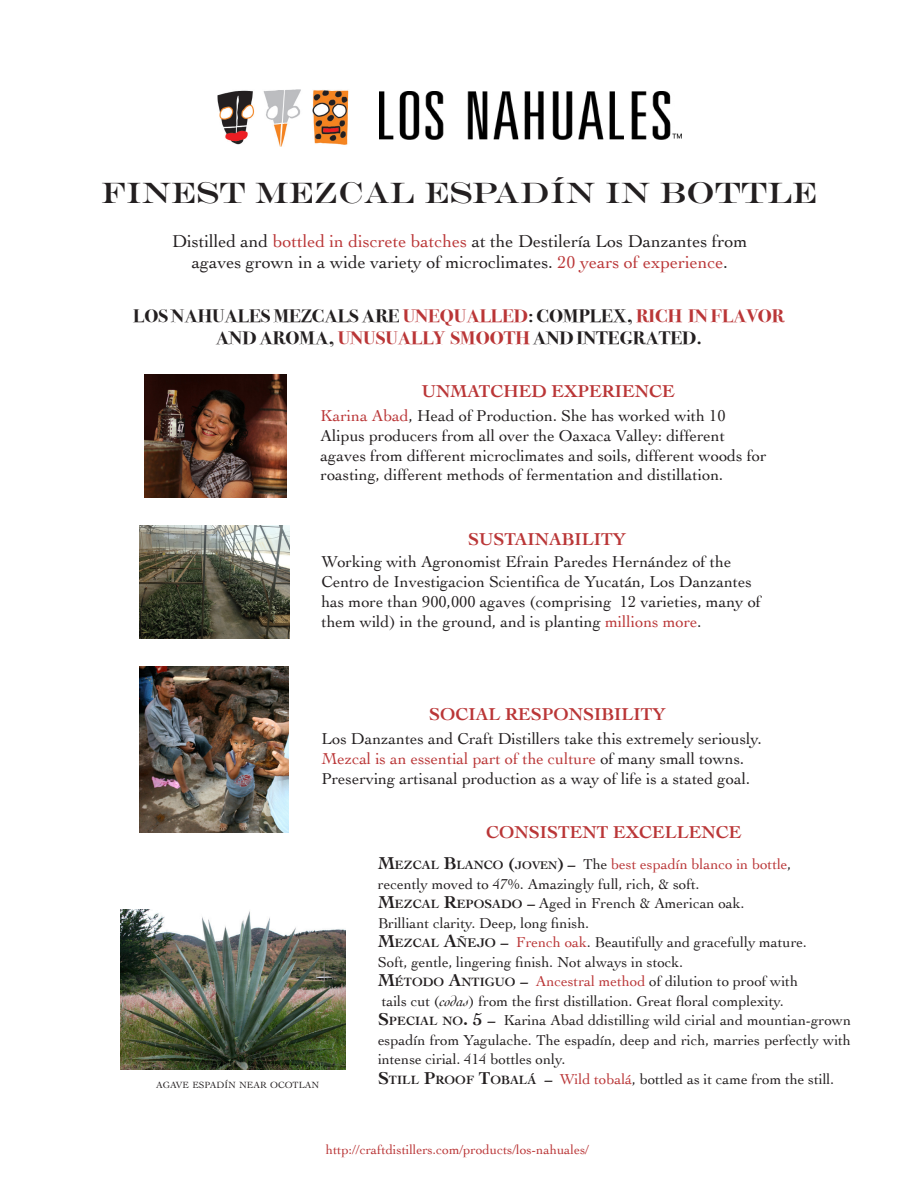
<style>
.page{position:relative;width:918px;height:1188px;background:#fff}
.page>*{position:absolute;margin:0;border:0;box-sizing:border-box;transform-origin:0 0}
.t1{font:30px "Engravers";color:#231f20}
.t2{font:18px/21.6px "Cochin";color:#231f20;text-align:center}
.t3{font:700 18px/21.6px "Bodoni Svty Two ITCTT";color:#231f20;text-align:center;scale:1.1 1}
.t4{font:700 18px "Cochin";color:#ba3637}
.t5{font:16.5px/19.8px "Cochin";color:#231f20}
.t6{font:15px/19.5px "Cochin";color:#231f20;text-align:justify}
.t7{font:15px "Cochin";color:#ba3637}
.t8{font:13.5px "Cochin";color:#ba3637}
.t9{font:9.45px "Cochin";color:#231f20}
.s1{color:#ba3637}
.s2{font-weight:700;font-size:18px;color:#231f20}
.s3{font-weight:700;font-size:12.6px;color:#231f20}
.s4{font-weight:700;font-size:16.5px;color:#231f20}
.s5{font-weight:700;font-size:11.55px;color:#231f20}
.s6{font-weight:700;color:#231f20}
.s7{color:#231f20}
.s8{font-weight:700;font-size:18px}
.s9{font-weight:700;font-size:12.6px}
.s10{font-weight:700}
.s11{font-weight:700;font-size:18.75px}
.s12{font-weight:700;font-size:13.2px}
.s13{font-style:italic}
</style>
<div class="page">
<img style="left:379px;top:91px;width:302px;height:49px">
<img style="left:217px;top:89px;width:132px;height:58px">
<img style="left:140px;top:526px;width:149px;height:112px">
<img style="left:140px;top:666px;width:149px;height:166px">
<img style="left:121px;top:910px;width:225px;height:159px">
<img style="left:144px;top:375px;width:142px;height:122px">
<p class="t1" style="left:101px;top:175px;width:717px">FINEST MEZCAL ESPADíN IN BOTTLE</p>
<p class="t2" style="left:172px;top:229px;width:577px">Distilled and <span class="s1">bottled in discrete batches</span> at the Destilería Los Danzantes from agaves grown in a wide variety of microclimates. <span class="s1">20 years of experience</span>.</p>
<p class="t3" style="left:133px;top:304px;width:594px">LOS NAHUALES MEZCALS ARE <span class="s1">UNEQUALLED</span>: COMPLEX, <span class="s1">RICH IN FLAVOR<br></span>AND AROMA, <span class="s1">UNUSUALLY SMOOTH</span> AND INTEGRATED.</p>
<p class="t4" style="left:422px;top:379px;width:255px">UNMATCHED EXPERIENCE</p>
<p class="t5" style="left:321px;top:405px;width:447px"><span class="s1">Karina Abad</span>, Head of Production. She has worked with 10<br>Alipus producers from all over the Oaxaca Valley: different agaves from different microclimates and soils, different woods for roasting, different methods of fermentation and distillation.</p>
<p class="t4" style="left:468px;top:527px;width:159px">SUSTAINABILITY</p>
<p class="t5" style="left:321px;top:551px;width:441px">Working with Agronomist Efrain Paredes Hernández of the Centro de Investigacion Scientifica de Yucatán, Los Danzantes has more than 900,000 agaves (comprising 12 varieties, many of them wild) in the ground, and is planting <span class="s1">millions more</span>.</p>
<p class="t4" style="left:429px;top:702px;width:238px">SOCIAL RESPONSIBILITY</p>
<p class="t5" style="left:321px;top:728px;width:442px">Los Danzantes and Craft Distillers take this extremely seriously.<br><span class="s1">Mezcal is an essential part of the culture</span> of many small towns.<br>Preserving artisanal production as a way of life is a stated goal.</p>
<p class="t9" style="left:156px;top:1078px;width:165px">AGAVE ESPADÍN NEAR OCOTLAN</p>
<p class="t4" style="left:486px;top:820px;width:257px">CONSISTENT EXCELLENCE</p>
<p class="t7" style="left:378px;top:854px;width:415px"><span class="s2">M</span><span class="s3">EZCAL</span> <span class="s2">B</span><span class="s3">LANCO</span> <span class="s4">(</span><span class="s5">JOVEN</span><span class="s4">)</span> <span class="s6">–</span> <span class="s7">The</span> best espadín blanco in bottle<span class="s7">,</span></p>
<p class="t6" style="left:378px;top:873px;width:323px">recently moved to 47%. Amazingly full, rich, &amp; soft.</p>
<p class="t6" style="left:378px;top:893px;width:368px"><span class="s8">M</span><span class="s9">EZCAL</span> <span class="s8">R</span><span class="s9">EPOSADO</span> <span class="s10">–</span> Aged in French &amp; American oak.</p>
<p class="t6" style="left:378px;top:912px;width:213px">Brilliant clarity. Deep, long finish.</p>
<p class="t6" style="left:378px;top:932px;width:430px"><span class="s8">M</span><span class="s9">EZCAL</span> <span class="s11">A</span><span class="s12">ÑEJO</span> <span class="s10">–</span> <span class="s1">French oak</span>. Beautifully and gracefully mature.</p>
<p class="t6" style="left:378px;top:951px;width:307px">Soft, gentle, lingering finish. Not always in stock.</p>
<p class="t6" style="left:378px;top:971px;width:422px"><span class="s8">M</span><span class="s9">ÉTODO</span> <span class="s8">A</span><span class="s9">NTIGUO</span> <span class="s10">–</span> <span class="s1">Ancestral method</span> of dilution to proof with</p>
<p class="t6" style="left:382px;top:990px;width:404px">tails cut (<span class="s13">codas</span>) from the first distillation. Great floral complexity.</p>
<p class="t6" style="left:378px;top:1010px;width:475px"><span class="s8">S</span><span class="s9">PECIAL NO</span><span class="s8">. 5</span> <span class="s10">–</span> Karina Abad ddistilling wild cirial and mountian-grown espadín from Yagulache. The espadín, deep and rich, marries perfectly with intense cirial. 414 bottles only.</p>
<p class="t6" style="left:378px;top:1068px;width:458px"><span class="s8">S</span><span class="s9">TILL</span> <span class="s8">P</span><span class="s9">ROOF</span> <span class="s8">T</span><span class="s9">OBALÁ</span> <span class="s10">–</span> <span class="s1">Wild tobalá</span>, bottled as it came from the still.</p>
<p class="t8" style="left:326px;top:1141px;width:265px">http://craftdistillers.com/products/los-nahuales/</p>
</div>
